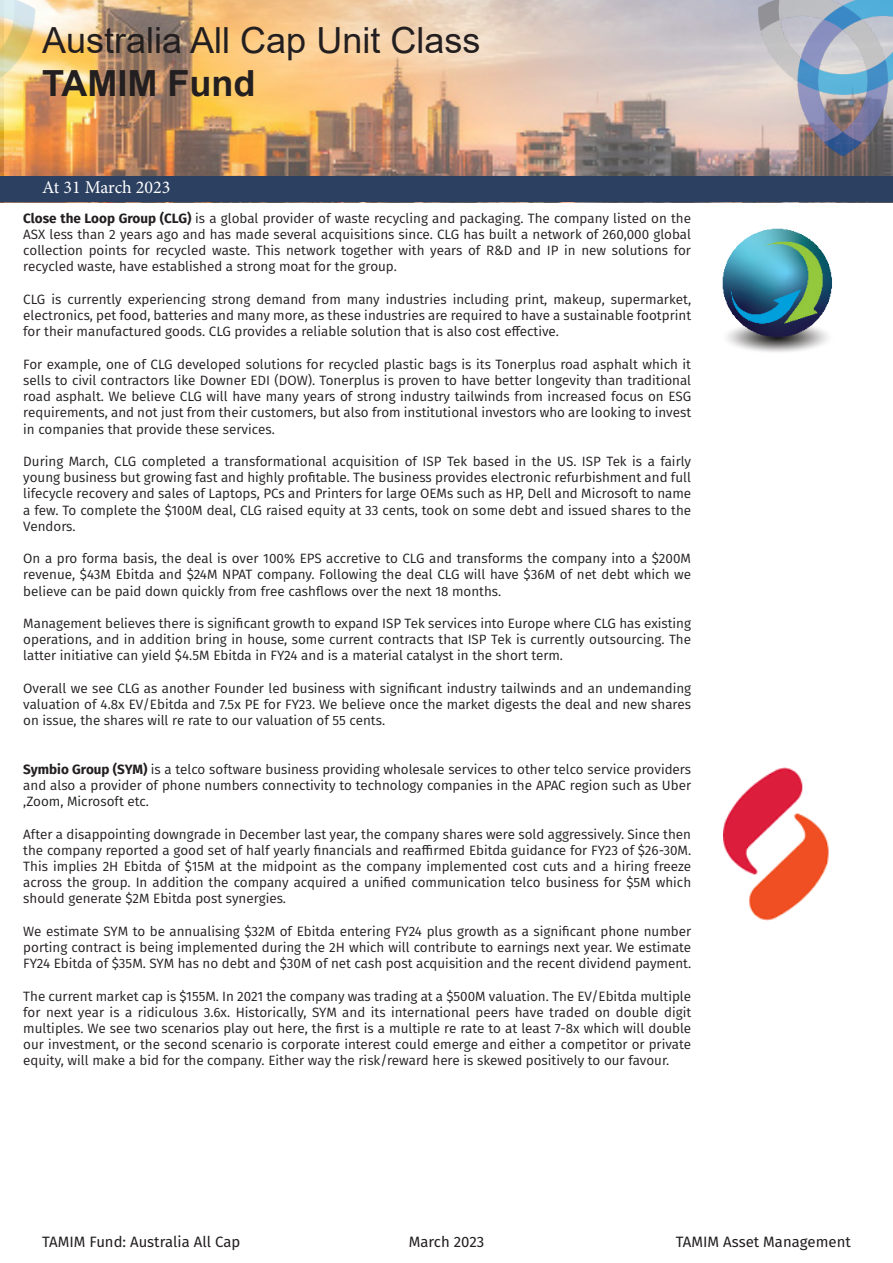
<style>
.page{position:relative;width:893px;height:1263px;background:#fff}
.page>*{position:absolute;margin:0;border:0;box-sizing:border-box;transform-origin:0 0}
.t1{font:36px "Arial";color:#231f20}
.t2{font:700 36px "Arial";color:#231f20}
.t3{font:18px "Minion Pro";letter-spacing:-.005em;color:#fff}
.t4{font:15px "Fira Sans";color:#231f20}
.t5{font:13.5px/16.2px "Fira Sans";color:#231f20;text-align:justify}
.s1{font-weight:700}
</style>
<div class="page">
<img style="left:0;top:0;width:725px;height:176px">
<div style="left:0;top:176px;width:893px;height:26px;background:#2c4161"></div>
<img style="left:725px;top:0;width:168px;height:176px">
<img style="left:722px;top:228px;width:110px;height:124px">
<img style="left:724px;top:768px;width:105px;height:152px">
<p class="t1" style="left:42px;top:16px;width:440px">Australia All Cap Unit Class</p>
<p class="t2" style="left:42px;top:58px;width:215px">TAMIM Fund</p>
<p class="t3" style="left:42px;top:175px;width:130px">At 31 March 2023</p>
<p class="t5" style="left:23px;top:210px;width:669px"><span class="s1">Close the Loop Group (CLG)</span> is a global provider of waste recycling and packaging. The company listed on the ASX less than 2 years ago and has made several acquisitions since. CLG has built a network of 260,000 global collection points for recycled waste. This network together with years of R&amp;D and IP in new solutions for recycled waste, have established a strong moat for the group.</p>
<p class="t5" style="left:23px;top:291px;width:669px">CLG is currently experiencing strong demand from many industries including print, makeup, supermarket, electronics, pet food, batteries and many more, as these industries are required to have a sustainable footprint for their manufactured goods. CLG provides a reliable solution that is also cost effective.</p>
<p class="t5" style="left:23px;top:356px;width:669px">For example, one of CLG developed solutions for recycled plastic bags is its Tonerplus road asphalt which it sells to civil contractors like Downer EDI (DOW). Tonerplus is proven to have better longevity than traditional road asphalt. We believe CLG will have many years of strong industry tailwinds from increased focus on ESG requirements, and not just from their customers, but also from institutional investors who are looking to invest in companies that provide these services.</p>
<p class="t5" style="left:23px;top:453px;width:669px">During March, CLG completed a transformational acquisition of ISP Tek based in the US. ISP Tek is a fairly young business but growing fast and highly profitable. The business provides electronic refurbishment and full lifecycle recovery and sales of Laptops, PCs and Printers for large OEMs such as HP, Dell and Microsoft to name a few. To complete the $100M deal, CLG raised equity at 33 cents, took on some debt and issued shares to the Vendors.</p>
<p class="t5" style="left:23px;top:550px;width:669px">On a pro forma basis, the deal is over 100% EPS accretive to CLG and transforms the company into a $200M revenue, $43M Ebitda and $24M NPAT company. Following the deal CLG will have $36M of net debt which we believe can be paid down quickly from free cashflows over the next 18 months.</p>
<p class="t5" style="left:23px;top:615px;width:669px">Management believes there is significant growth to expand ISP Tek services into Europe where CLG has existing operations, and in addition bring in house, some current contracts that ISP Tek is currently outsourcing. The latter initiative can yield $4.5M Ebitda in FY24 and is a material catalyst in the short term.</p>
<p class="t5" style="left:23px;top:680px;width:669px">Overall we see CLG as another Founder led business with significant industry tailwinds and an undemanding valuation of 4.8x EV/Ebitda and 7.5x PE for FY23. We believe once the market digests the deal and new shares on issue, the shares will re rate to our valuation of 55 cents.</p>
<p class="t5" style="left:23px;top:761px;width:669px"><span class="s1">Symbio Group (SYM)</span> is a telco software business providing wholesale services to other telco service providers and also a provider of phone numbers connectivity to technology companies in the APAC region such as Uber ,Zoom, Microsoft etc.</p>
<p class="t5" style="left:23px;top:825px;width:669px">After a disappointing downgrade in December last year, the company shares were sold aggressively. Since then the company reported a good set of half yearly financials and reaffirmed Ebitda guidance for FY23 of $26-30M.<br>This implies 2H Ebitda of $15M at the midpoint as the company implemented cost cuts and a hiring freeze across the group. In addition the company acquired a unified communication telco business for $5M which should generate $2M Ebitda post synergies.</p>
<p class="t5" style="left:23px;top:923px;width:669px">We estimate SYM to be annualising $32M of Ebitda entering FY24 plus growth as a significant phone number porting contract is being implemented during the 2H which will contribute to earnings next year. We estimate FY24 Ebitda of $35M. SYM has no debt and $30M of net cash post acquisition and the recent dividend payment.</p>
<p class="t5" style="left:23px;top:987px;width:669px">The current market cap is $155M. In 2021 the company was trading at a $500M valuation. The EV/Ebitda multiple for next year is a ridiculous 3.6x. Historically, SYM and its international peers have traded on double digit multiples. We see two scenarios play out here, the first is a multiple re rate to at least 7-8x which will double our investment, or the second scenario is corporate interest could emerge and either a competitor or private equity, will make a bid for the company. Either way the risk/reward here is skewed positively to our favour.</p>
<p class="t4" style="left:42px;top:1230px;width:200px">TAMIM Fund: Australia All Cap</p>
<p class="t4" style="left:409px;top:1230px;width:77px">March 2023</p>
<p class="t4" style="left:676px;top:1230px;width:176px">TAMIM Asset Management</p>
</div>
